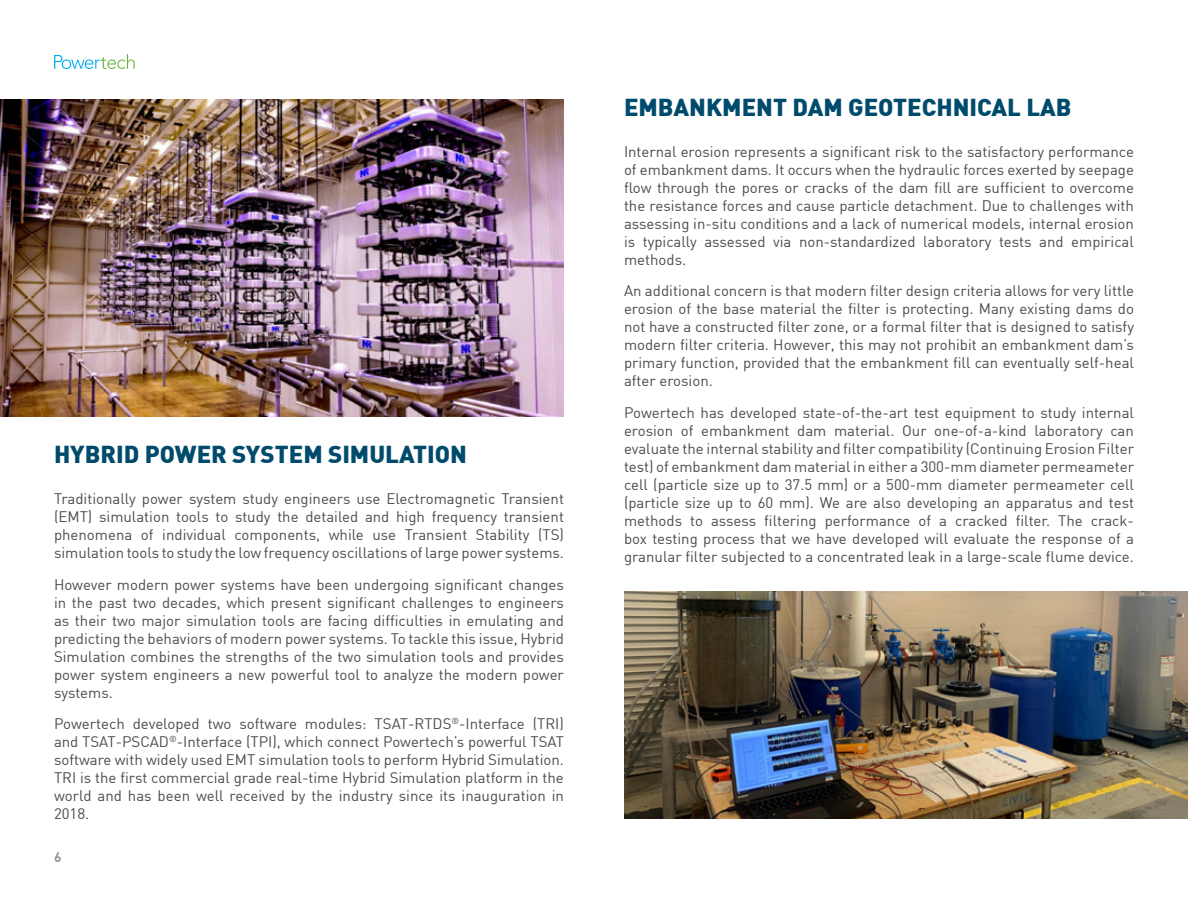
<style>
.page{position:relative;width:1188px;height:918px;background:#fff}
.page>*{position:absolute;margin:0;border:0;box-sizing:border-box;transform-origin:0 0}
.t1{font:900 24px "DIN";color:#004b6c}
.t2{font:15px/18px "DIN";color:#4b4c4d;text-align:justify}
.t3{font:700 13.5px "DIN";color:#939598}
</style>
<div class="page">
<svg style="left:54px;top:54px;width:81px;height:15px"></svg>
<img style="left:0;top:99px;width:564px;height:317px">
<img style="left:624px;top:592px;width:564px;height:227px">
<p class="t1" style="left:54px;top:439px;width:415px">HYBRID POWER SYSTEM SIMULATION</p>
<p class="t2" style="left:54px;top:489px;width:512px">Traditionally power system study engineers use Electromagnetic Transient (EMT) simulation tools to study the detailed and high frequency transient phenomena of individual components, while use Transient Stability (TS) simulation tools to study the low frequency oscillations of large power systems.</p>
<p class="t2" style="left:54px;top:575px;width:512px">However modern power systems have been undergoing significant changes in the past two decades, which present significant challenges to engineers as their two major simulation tools are facing difficulties in emulating and predicting the behaviors of modern power systems. To tackle this issue, Hybrid Simulation combines the strengths of the two simulation tools and provides power system engineers a new powerful tool to analyze the modern power systems.</p>
<p class="t2" style="left:54px;top:714px;width:512px">Powertech developed two software modules: TSAT-RTDS<sup>®</sup>-Interface (TRI) and TSAT-PSCAD<sup>®</sup>-Interface (TPI), which connect Powertech’s powerful TSAT software with widely used EMT simulation tools to perform Hybrid Simulation.<br>TRI is the first commercial grade real-time Hybrid Simulation platform in the world and has been well received by the industry since its inauguration in 2018.</p>
<p class="t3" style="left:54px;top:849px;width:9px">6</p>
<p class="t1" style="left:624px;top:91px;width:449px">EMBANKMENT DAM GEOTECHNICAL LAB</p>
<p class="t2" style="left:624px;top:142px;width:512px">Internal erosion represents a significant risk to the satisfactory performance of embankment dams. It occurs when the hydraulic forces exerted by seepage flow through the pores or cracks of the dam fill are sufficient to overcome the resistance forces and cause particle detachment. Due to challenges with assessing in-situ conditions and a lack of numerical models, internal erosion is typically assessed via non-standardized laboratory tests and empirical methods.</p>
<p class="t2" style="left:624px;top:282px;width:512px">An additional concern is that modern filter design criteria allows for very little erosion of the base material the filter is protecting. Many existing dams do not have a constructed filter zone, or a formal filter that is designed to satisfy modern filter criteria. However, this may not prohibit an embankment dam’s primary function, provided that the embankment fill can eventually self-heal after erosion.</p>
<p class="t2" style="left:624px;top:403px;width:512px">Powertech has developed state-of-the-art test equipment to study internal erosion of embankment dam material. Our one-of-a-kind laboratory can evaluate the internal stability and filter compatibility (Continuing Erosion Filter test) of embankment dam material in either a 300-mm diameter permeameter cell (particle size up to 37.5 mm) or a 500-mm diameter permeameter cell (particle size up to 60 mm). We are also developing an apparatus and test methods to assess filtering performance of a cracked filter. The crack&shy;box testing process that we have developed will evaluate the response of a granular filter subjected to a concentrated leak in a large-scale flume device.</p>
</div>
